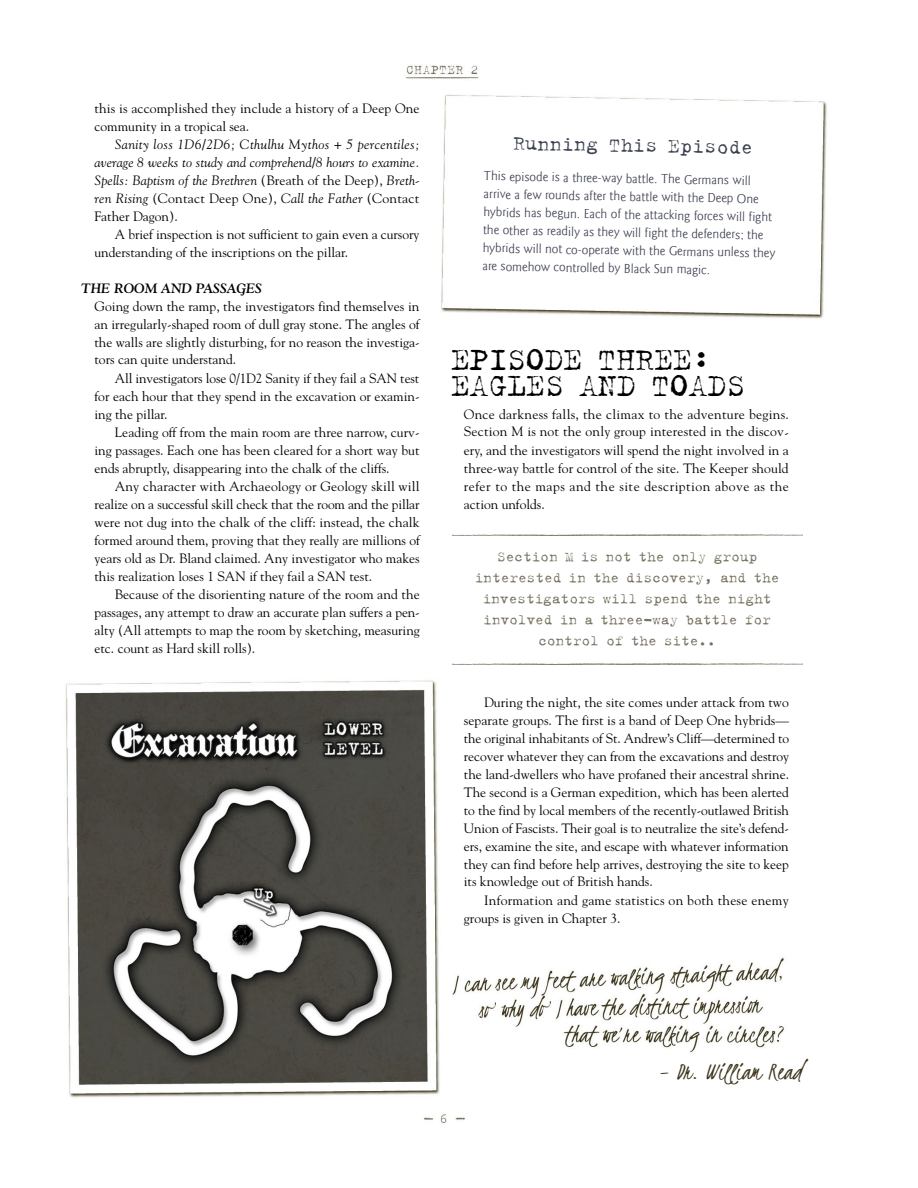
<style>
.page{position:relative;width:918px;height:1188px;background:#fff}
.page>*{position:absolute;margin:0;border:0;box-sizing:border-box;transform-origin:0 0}
.t1{font:33px/25.5px "Typical Writer";letter-spacing:-.03em;color:#000}
.t2{font:27px "Kristi";color:#3d361c}
.t3{font:21px "Typical Writer";color:#3c4152}
.t4{font:15px/21px "Typical Writer";letter-spacing:-.02em;color:#3d361c;text-align:center}
.t5{font:13.5px/18px "Goudy Std";color:#000;text-align:justify}
.t6{font:13.5px/18px "Goudy Sans LT";color:#3c4152}
.t7{font:italic 13.5px/18px "Goudy Std";letter-spacing:.01em;color:#000;text-align:justify}
.t8{font:italic 700 13.5px "Goudy Std";color:#000}
.s1{font-style:normal}
</style>
<div class="page">
<img style="left:65px;top:65px;width:762px;height:1058px">
<svg style="left:452px;top:534px;width:351px;height:3px"></svg>
<svg style="left:452px;top:663px;width:351px;height:3px"></svg>
<p class="t5" style="left:94px;top:99px;width:327px">this is accomplished they include a history of a Deep One community in a tropical sea.</p>
<p class="t7" style="left:94px;top:135px;width:327px;text-indent:20px">Sanity loss 1D6/2D6; Cthulhu Mythos + 5 percentiles; average 8 weeks to study and comprehend/8 hours to examine.<br>Spells: Baptism of the Brethren <span class="s1">(Breath of the Deep),</span> Breth&shy;ren Rising <span class="s1">(Contact Deep One),</span> Call the Father <span class="s1">(Contact Father Dagon).</span></p>
<p class="t5" style="left:94px;top:225px;width:327px;text-indent:20px">A brief inspection is not sufficient to gain even a cursory understanding of the inscriptions on the pillar.</p>
<p class="t8" style="left:81px;top:279px;width:183px">THE ROOM AND PASSAGES</p>
<p class="t5" style="left:94px;top:297px;width:327px">Going down the ramp, the investigators find themselves in an irregularly-shaped room of dull gray stone. The angles of the walls are slightly disturbing, for no reason the investiga&shy;tors can quite understand.</p>
<p class="t5" style="left:94px;top:369px;width:327px;text-indent:20px">All investigators lose 0/1D2 Sanity if they fail a SAN test for each hour that they spend in the excavation or examin&shy;ing the pillar.</p>
<p class="t5" style="left:94px;top:423px;width:327px;text-indent:20px">Leading off from the main room are three narrow, curv&shy;ing passages. Each one has been cleared for a short way but ends abruptly, disappearing into the chalk of the cliffs.</p>
<p class="t5" style="left:94px;top:477px;width:327px;text-indent:20px">Any character with Archaeology or Geology skill will realize on a successful skill check that the room and the pillar were not dug into the chalk of the cliff: instead, the chalk formed around them, proving that they really are millions of years old as Dr. Bland claimed. Any investigator who makes this realization loses 1 SAN if they fail a SAN test.</p>
<p class="t5" style="left:94px;top:585px;width:327px;text-indent:20px">Because of the disorienting nature of the room and the passages, any attempt to draw an accurate plan suffers a pen&shy;alty (All attempts to map the room by sketching, measuring etc. count as Hard skill rolls).</p>
<h3 class="t3" style="left:513px;top:131px;width:242px;rotate:1deg">Running This Episode</h3>
<p class="t6" style="left:484px;top:167px;width:294px;rotate:1deg">This episode is a three-way battle. The Germans will arrive a few rounds after the battle with the Deep One hybrids has begun. Each of the attacking forces will fight the other as readily as they will fight the defenders; the hybrids will not co-operate with the Germans unless they are somehow controlled by Black Sun magic.</p>
<h1 class="t1" style="left:450px;top:346px;width:297px">EPISODE THREE:<br>EAGLES AND TOADS</h1>
<p class="t5" style="left:464px;top:405px;width:327px">Once darkness falls, the climax to the adventure begins.<br>Section M is not the only group interested in the discov&shy;ery, and the investigators will spend the night involved in a three-way battle for control of the site. The Keeper should refer to the maps and the site description above as the action unfolds.</p>
<p class="t4" style="left:475px;top:546px;width:306px">Section M is not the only group interested in the discovery, and the investigators will spend the night involved in a three-way battle for control of the site..</p>
<p class="t5" style="left:464px;top:693px;width:327px;text-indent:20px">During the night, the site comes under attack from two separate groups. The first is a band of Deep One hybrids— the original inhabitants of St. Andrew’s Cliff—determined to recover whatever they can from the excavations and destroy the land-dwellers who have profaned their ancestral shrine.<br>The second is a German expedition, which has been alerted to the find by local members of the recently-outlawed British Union of Fascists. Their goal is to neutralize the site’s defend&shy;ers, examine the site, and escape with whatever information they can find before help arrives, destroying the site to keep its knowledge out of British hands.</p>
<p class="t5" style="left:464px;top:891px;width:326px;text-indent:20px">Information and game statistics on both these enemy groups is given in Chapter 3.</p>
<h2 class="t2" style="left:658px;top:1053px;width:145px">– Dr. William Read</h2>
</div>
